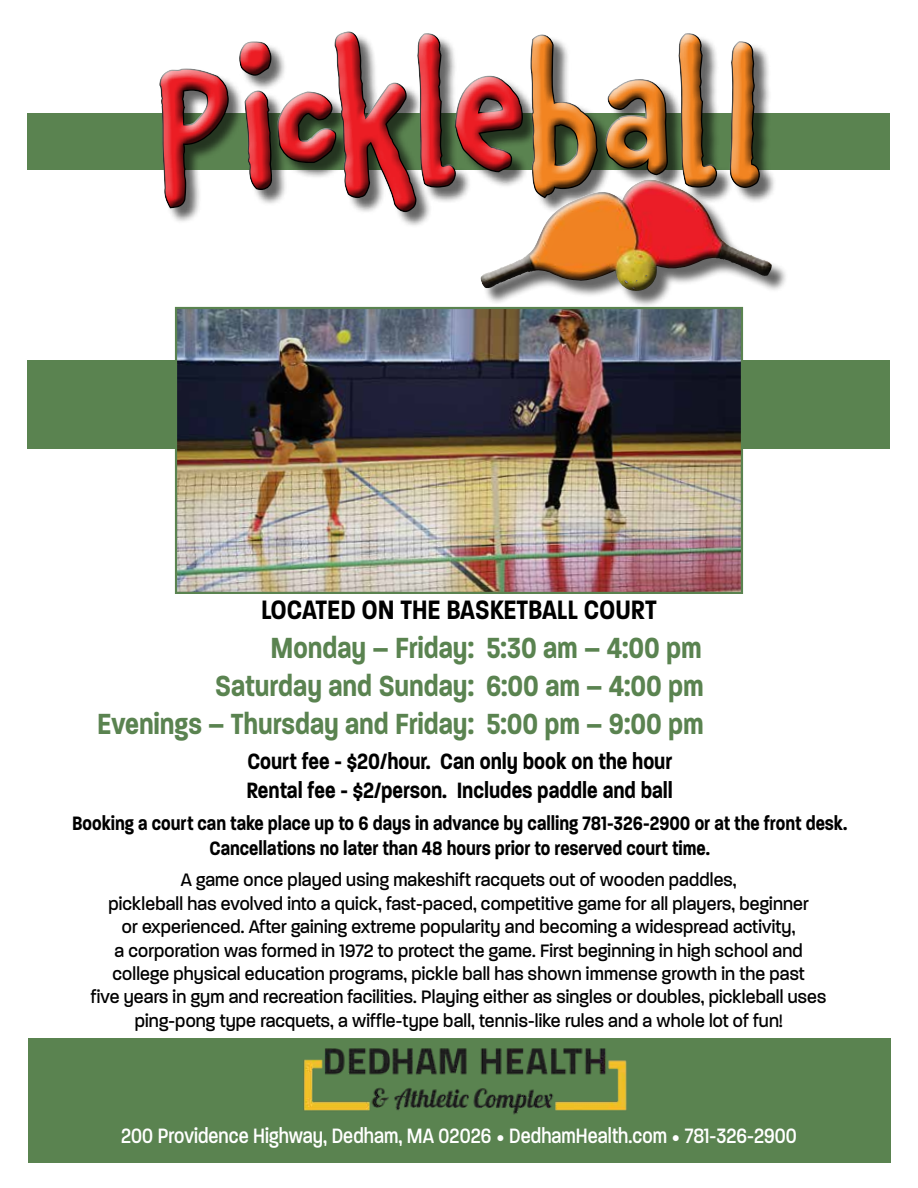
<style>
.page{position:relative;width:918px;height:1188px;background:#fff}
.page>*{position:absolute;margin:0;border:0;box-sizing:border-box;transform-origin:0 0}
.t1{font:700 171.3px "Chauncy Pro";color:#ec1d24}
.t2{font:600 31.5px/37.8px "Paralucent Cond";color:#5a8350;text-align:right}
.t3{font:600 28.8px "Paralucent Cond";color:#000}
.t4{font:600 24px/28.8px "Paralucent Cond";color:#000}
.t5{font:500 22.5px "Paralucent Cond";color:#fff}
.t6{font:600 21px/25.2px "Paralucent Cond";color:#000;text-align:center}
.t7{font:500 19.5px/23.4px "Paralucent";letter-spacing:.01em;color:#000;text-align:center;scale:.9 1}
.s1{color:#f28421}
.s2{font-family:"Minion Pro";font-weight:400}
</style>
<div class="page">
<div style="left:28px;top:360px;width:862px;height:88px;background:#5a8350"></div>
<div style="left:28px;top:113px;width:862px;height:57px;background:#5a8350"></div>
<div style="left:161px;top:33px;width:616px;height:196px;background:#000;opacity:.6"></div>
<div style="left:149px;top:22px;width:617px;height:190px;background:#fff"></div>
<div style="left:160px;top:31px;width:610px;height:191px;background:#000;opacity:.75"></div>
<div style="left:483px;top:182px;width:306px;height:126px;background:#000;opacity:.6"></div>
<div style="left:479px;top:178px;width:294px;height:106px;background:#fff;opacity:.75"></div>
<div style="left:479px;top:203px;width:294px;height:89px;background:#000;opacity:.75"></div>
<div style="left:28px;top:1038px;width:863px;height:124px;background:#5a8350"></div>
<img style="left:303px;top:1048px;width:324px;height:67px">
<img style="left:178px;top:310px;width:562px;height:281px">
<div style="left:175px;top:307px;width:568px;height:287px;border:2px solid #5a8350"></div>
<h1 class="t1" style="left:153px;top:20px;width:614px">Pickle<span class="s1">ball</span></h1>
<h3 class="t3" style="left:261px;top:593px;width:397px">LOCATED ON THE BASKETBALL COURT</h3>
<h2 class="t2" style="left:97px;top:629px;width:608px">Monday – Friday: 5:30 am – 4:00 pm<br>Saturday and Sunday: 6:00 am – 4:00 pm<br>Evenings – Thursday and Friday: 5:00 pm – 9:00 pm</h2>
<p class="t4" style="left:247px;top:747px;width:428px">Court fee - $20/hour. Can only book on the hour<br>Rental fee - $2/person. Includes paddle and ball</p>
<p class="t6" style="left:72px;top:811px;width:777px">Booking a court can take place up to 6 days in advance by calling 781-326-2900 or at the front desk.<br>Cancellations no later than 48 hours prior to reserved court time.</p>
<p class="t7" style="left:91px;top:868px;width:819px">A game once played using makeshift racquets out of wooden paddles,<br>pickleball has evolved into a quick, fast-paced, competitive game for all players, beginner<br>or experienced. After gaining extreme popularity and becoming a widespread activity,<br>a corporation was formed in 1972 to protect the game. First beginning in high school and college physical education programs, pickle ball has shown immense growth in the past<br>five years in gym and recreation facilities. Playing either as singles or doubles, pickleball uses ping-pong type racquets, a wiffle-type ball, tennis-like rules and a whole lot of fun!</p>
<p class="t5" style="left:121px;top:1122px;width:677px">200 Providence Highway, Dedham, MA 02026 <span class="s2">•</span> DedhamHealth.com <span class="s2">•</span> 781-326-2900</p>
</div>
